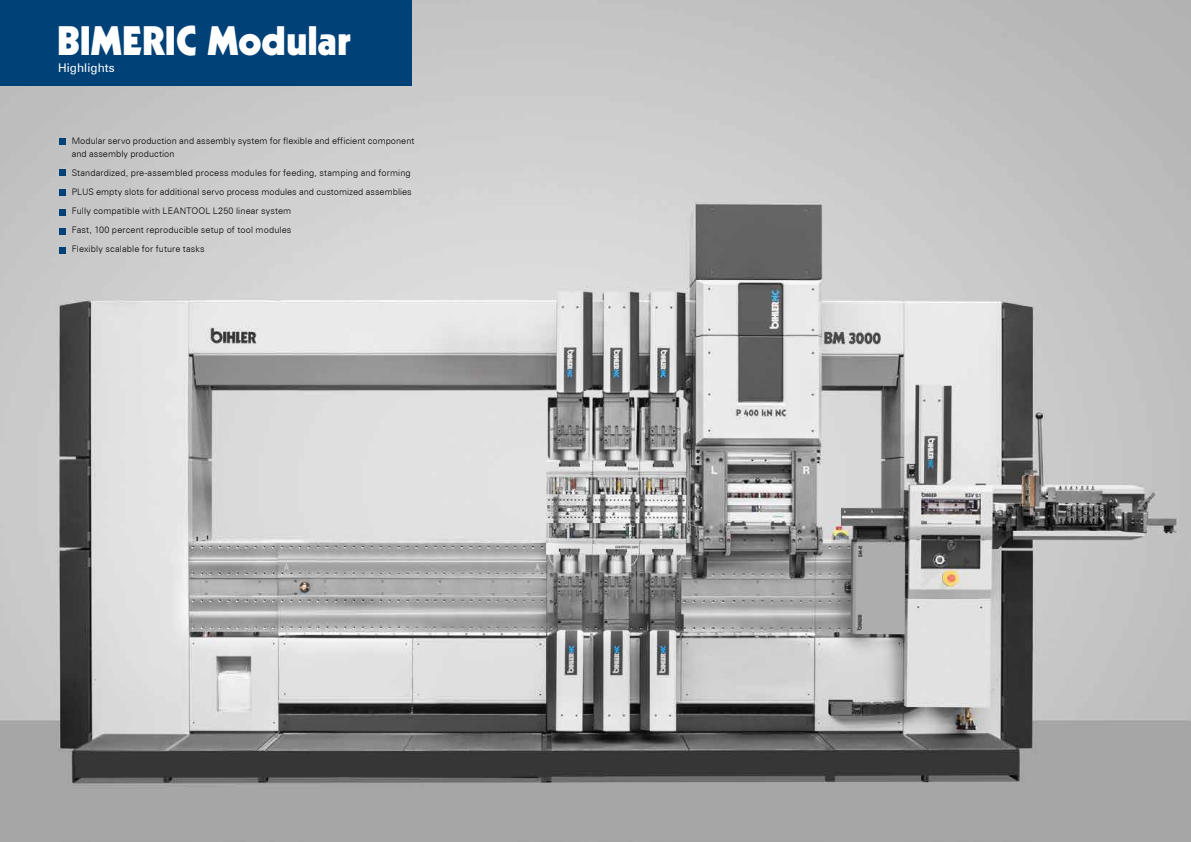
<style>
.page{position:relative;width:1191px;height:842px;background:#fff}
.page>*{position:absolute;margin:0;border:0;box-sizing:border-box;transform-origin:0 0}
.t1{font:900 40px "Kabel";color:#fff}
.t2{font:12px "Zurich BT";letter-spacing:.01em;color:#fff}
.t3{font:300 9px/19px "Zurich BT";letter-spacing:.01em;color:#000}
</style>
<div class="page">
<img style="left:0;top:0;width:1191px;height:842px">
<div style="left:0;top:0;width:411px;height:85px;background:#004177"></div>
<svg style="left:59px;top:170px;width:6px;height:6px"></svg>
<svg style="left:59px;top:209px;width:6px;height:6px"></svg>
<svg style="left:59px;top:247px;width:6px;height:6px"></svg>
<svg style="left:59px;top:189px;width:6px;height:6px"></svg>
<div style="left:59px;top:228px;width:6px;height:7px;background:#004177"></div>
<svg style="left:59px;top:139px;width:6px;height:6px"></svg>
<h1 class="t1" style="left:57px;top:15px;width:296px">BIMERIC Modular</h1>
<h2 class="t2" style="left:58px;top:60px;width:58px">Highlights</h2>
<p class="t3" style="left:72px;top:135px;width:344px;line-height:13px">Modular servo production and assembly system for flexible and efficient component and assembly production</p>
<p class="t3" style="left:72px;top:164px;width:341px">Standardized, pre-assembled process modules for feeding, stamping and forming PLUS empty slots for additional servo process modules and customized assemblies Fully compatible with LEANTOOL L250 linear system<br>Fast, 100 percent reproducible setup of tool modules<br>Flexibly scalable for future tasks</p>
</div>
